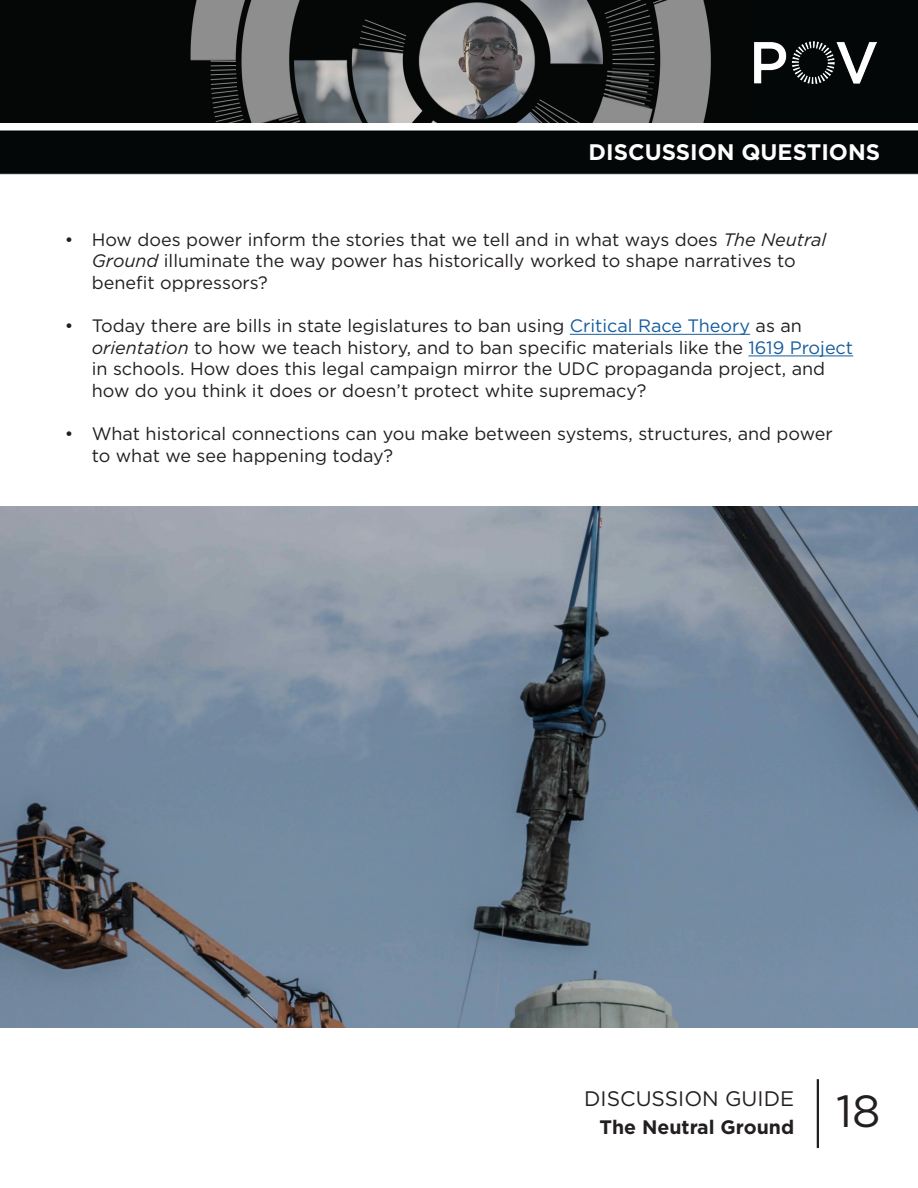
<style>
.page{position:relative;width:918px;height:1188px;background:#fff}
.page>*{position:absolute;margin:0;border:0;box-sizing:border-box;transform-origin:0 0}
.t1{font:45px "Gotham";color:#231f20}
.t2{font:700 22.5px "Gotham";color:#fff}
.t3{font:21px "Gotham";color:#231f20}
.t4{font:700 19.5px "Gotham";color:#231f20}
.t5{font:18px/21.6px "Gotham";color:#231f20}
.s1{font-style:italic}
.s2{color:#175d9e}
</style>
<div class="page">
<img style="left:0;top:122px;width:918px;height:53px">
<hr style="left:817px;top:1079px;width:2px;height:69px;background:#231f20">
<hr style="left:570px;top:334px;width:180px;height:1px;background:#175d9e">
<hr style="left:748px;top:356px;width:105px;height:1px;background:#175d9e">
<div style="left:734px;top:0;width:184px;height:122px;background:#040707"></div>
<img style="left:755px;top:42px;width:121px;height:42px">
<img style="left:0;top:506px;width:918px;height:521px">
<img style="left:0;top:0;width:734px;height:122px">
<p class="t2" style="left:589px;top:137px;width:293px">DISCUSSION QUESTIONS</p>
<p class="t5" style="left:92px;top:228px;width:736px;text-indent:-27px">• How does power inform the stories that we tell and in what ways does <span class="s1">The Neutral<br>Ground</span> illuminate the way power has historically worked to shape narratives to benefit oppressors?</p>
<p class="t5" style="left:92px;top:314px;width:763px;text-indent:-27px">• Today there are bills in state legislatures to ban using <span class="s2">Critical Race Theory</span> as an <span class="s1">orientation</span> to how we teach history, and to ban specific materials like the <span class="s2">1619 Project </span>in schools. How does this legal campaign mirror the UDC propaganda project, and how do you think it does or doesn’t protect white supremacy?</p>
<p class="t5" style="left:92px;top:422px;width:742px;text-indent:-27px">• What historical connections can you make between systems, structures, and power to what we see happening today?</p>
<p class="t3" style="left:584px;top:1085px;width:211px">DISCUSSION GUIDE</p>
<p class="t4" style="left:600px;top:1114px;width:196px">The Neutral Ground</p>
<p class="t1" style="left:836px;top:1082px;width:46px">18</p>
</div>
